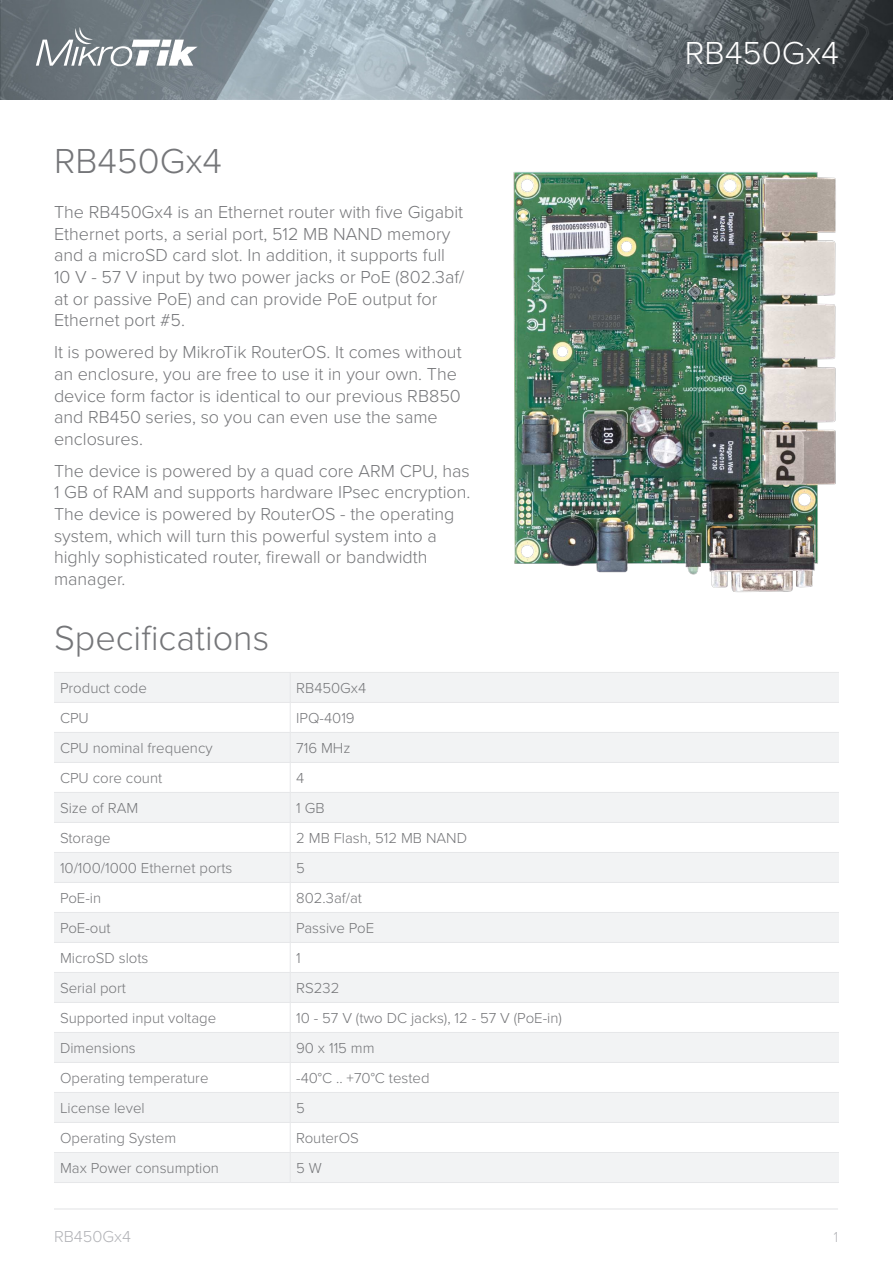
<style>
.page{position:relative;width:893px;height:1263px;background:#fff}
.page>*{position:absolute;margin:0;border:0;box-sizing:border-box;transform-origin:0 0}
.t1{font:300 36px "Proxima Nova";color:#757679}
.t2{font:300 33px "Proxima Nova";color:#fff}
.t3{font:300 18px/21.6px "Proxima Nova";color:#757679}
.t4{font:300 16.5px "Proxima Nova";color:#b2b3b7}
.t5{font:300 15px "Proxima Nova";color:#757679}
.t6{font:300 15px "Proxima Nova Cond";color:#b2b3b7}
</style>
<div class="page">
<img style="left:0;top:0;width:893px;height:100px">
<svg style="left:36px;top:27px;width:162px;height:39px"></svg>
<hr style="left:54px;top:1209px;width:784px;height:1px;background:#e1e2e4">
<svg style="left:54px;top:673px;width:785px;height:509px;fill:#f2f3f4"></svg>
<hr style="left:54px;top:672px;width:236px;height:1px;background:#e6e7e9">
<hr style="left:290px;top:672px;width:549px;height:1px;background:#e6e7e9">
<hr style="left:54px;top:702px;width:236px;height:1px;background:#e6e7e9">
<hr style="left:290px;top:702px;width:549px;height:1px;background:#e6e7e9">
<hr style="left:54px;top:732px;width:236px;height:1px;background:#e6e7e9">
<hr style="left:290px;top:732px;width:549px;height:1px;background:#e6e7e9">
<hr style="left:54px;top:762px;width:236px;height:1px;background:#e6e7e9">
<hr style="left:290px;top:762px;width:549px;height:1px;background:#e6e7e9">
<hr style="left:54px;top:792px;width:236px;height:1px;background:#e6e7e9">
<hr style="left:290px;top:792px;width:549px;height:1px;background:#e6e7e9">
<hr style="left:54px;top:822px;width:236px;height:1px;background:#e6e7e9">
<hr style="left:290px;top:822px;width:549px;height:1px;background:#e6e7e9">
<hr style="left:54px;top:852px;width:236px;height:1px;background:#e6e7e9">
<hr style="left:290px;top:852px;width:549px;height:1px;background:#e6e7e9">
<hr style="left:54px;top:882px;width:236px;height:1px;background:#e6e7e9">
<hr style="left:290px;top:882px;width:549px;height:1px;background:#e6e7e9">
<hr style="left:54px;top:912px;width:236px;height:1px;background:#e6e7e9">
<hr style="left:290px;top:912px;width:549px;height:1px;background:#e6e7e9">
<hr style="left:54px;top:942px;width:236px;height:1px;background:#e6e7e9">
<hr style="left:290px;top:942px;width:549px;height:1px;background:#e6e7e9">
<hr style="left:54px;top:972px;width:236px;height:1px;background:#e6e7e9">
<hr style="left:290px;top:972px;width:549px;height:1px;background:#e6e7e9">
<hr style="left:54px;top:1002px;width:236px;height:1px;background:#e6e7e9">
<hr style="left:290px;top:1002px;width:549px;height:1px;background:#e6e7e9">
<hr style="left:54px;top:1032px;width:236px;height:1px;background:#e6e7e9">
<hr style="left:290px;top:1032px;width:549px;height:1px;background:#e6e7e9">
<hr style="left:54px;top:1062px;width:236px;height:1px;background:#e6e7e9">
<hr style="left:290px;top:1062px;width:549px;height:1px;background:#e6e7e9">
<hr style="left:54px;top:1092px;width:236px;height:1px;background:#e6e7e9">
<hr style="left:290px;top:1092px;width:549px;height:1px;background:#e6e7e9">
<hr style="left:54px;top:1122px;width:236px;height:1px;background:#e6e7e9">
<hr style="left:290px;top:1122px;width:549px;height:1px;background:#e6e7e9">
<hr style="left:54px;top:1152px;width:236px;height:1px;background:#e6e7e9">
<hr style="left:290px;top:1152px;width:549px;height:1px;background:#e6e7e9">
<svg style="left:290px;top:673px;width:1px;height:509px"></svg>
<hr style="left:54px;top:1182px;width:236px;height:1px;background:#e6e7e9">
<hr style="left:290px;top:1182px;width:549px;height:1px;background:#e6e7e9">
<img style="left:513px;top:172px;width:323px;height:420px">
<h1 class="t1" style="left:54px;top:146px;width:170px">RB450Gx4</h1>
<p class="t3" style="left:54px;top:202px;width:412px">The RB450Gx4 is an Ethernet router with five Gigabit Ethernet ports, a serial port, 512 MB NAND memory and a microSD card slot. In addition, it supports full 10 V - 57 V input by two power jacks or PoE (802.3af/ at or passive PoE) and can provide PoE output for Ethernet port #5.</p>
<p class="t3" style="left:54px;top:343px;width:409px">It is powered by MikroTik RouterOS. It comes without an enclosure, you are free to use it in your own. The device form factor is identical to our previous RB850 and RB450 series, so you can even use the same enclosures.</p>
<p class="t3" style="left:54px;top:461px;width:418px">The device is powered by a quad core ARM CPU, has 1 GB of RAM and supports hardware IPsec encryption.<br>The device is powered by RouterOS - the operating system, which will turn this powerful system into a highly sophisticated router, firewall or bandwidth manager.</p>
<h1 class="t1" style="left:54px;top:622px;width:217px">Specifications</h1>
<p class="t5" style="left:60px;top:682px;width:89px">Product code</p>
<p class="t5" style="left:296px;top:682px;width:72px">RB450Gx4</p>
<p class="t5" style="left:60px;top:712px;width:30px">CPU</p>
<p class="t5" style="left:296px;top:712px;width:60px">IPQ-4019</p>
<p class="t5" style="left:60px;top:742px;width:154px">CPU nominal frequency</p>
<p class="t5" style="left:296px;top:742px;width:56px">716 MHz</p>
<p class="t5" style="left:60px;top:772px;width:104px">CPU core count</p>
<p class="t5" style="left:296px;top:772px;width:10px">4</p>
<p class="t5" style="left:60px;top:802px;width:80px">Size of RAM</p>
<p class="t5" style="left:296px;top:802px;width:30px">1 GB</p>
<p class="t5" style="left:60px;top:832px;width:52px">Storage</p>
<p class="t5" style="left:296px;top:832px;width:172px">2 MB Flash, 512 MB NAND</p>
<p class="t5" style="left:60px;top:862px;width:174px">10/100/1000 Ethernet ports</p>
<p class="t5" style="left:296px;top:862px;width:10px">5</p>
<p class="t5" style="left:60px;top:892px;width:43px">PoE-in</p>
<p class="t5" style="left:296px;top:892px;width:67px">802.3af/at</p>
<p class="t5" style="left:60px;top:922px;width:52px">PoE-out</p>
<p class="t5" style="left:296px;top:922px;width:80px">Passive PoE</p>
<p class="t5" style="left:60px;top:952px;width:90px">MicroSD slots</p>
<p class="t5" style="left:296px;top:952px;width:6px">1</p>
<p class="t5" style="left:60px;top:982px;width:68px">Serial port</p>
<p class="t5" style="left:296px;top:982px;width:45px">RS232</p>
<p class="t5" style="left:60px;top:1012px;width:158px">Supported input voltage</p>
<p class="t5" style="left:296px;top:1012px;width:267px">10 - 57 V (two DC jacks), 12 - 57 V (PoE-in)</p>
<p class="t5" style="left:60px;top:1042px;width:77px">Dimensions</p>
<p class="t5" style="left:296px;top:1042px;width:80px">90 x 115 mm</p>
<p class="t5" style="left:60px;top:1072px;width:150px">Operating temperature</p>
<p class="t5" style="left:296px;top:1072px;width:135px">-40°C .. +70°C tested</p>
<p class="t5" style="left:60px;top:1102px;width:86px">License level</p>
<p class="t5" style="left:296px;top:1102px;width:10px">5</p>
<p class="t5" style="left:60px;top:1132px;width:118px">Operating System</p>
<p class="t5" style="left:296px;top:1132px;width:64px">RouterOS</p>
<p class="t5" style="left:60px;top:1162px;width:161px">Max Power consumption</p>
<p class="t5" style="left:296px;top:1162px;width:27px">5 W</p>
<p class="t4" style="left:54px;top:1230px;width:79px">RB450Gx4</p>
<h2 class="t2" style="left:685px;top:39px;width:156px">RB450Gx4</h2>
<p class="t6" style="left:834px;top:1231px;width:6px">1</p>
</div>
